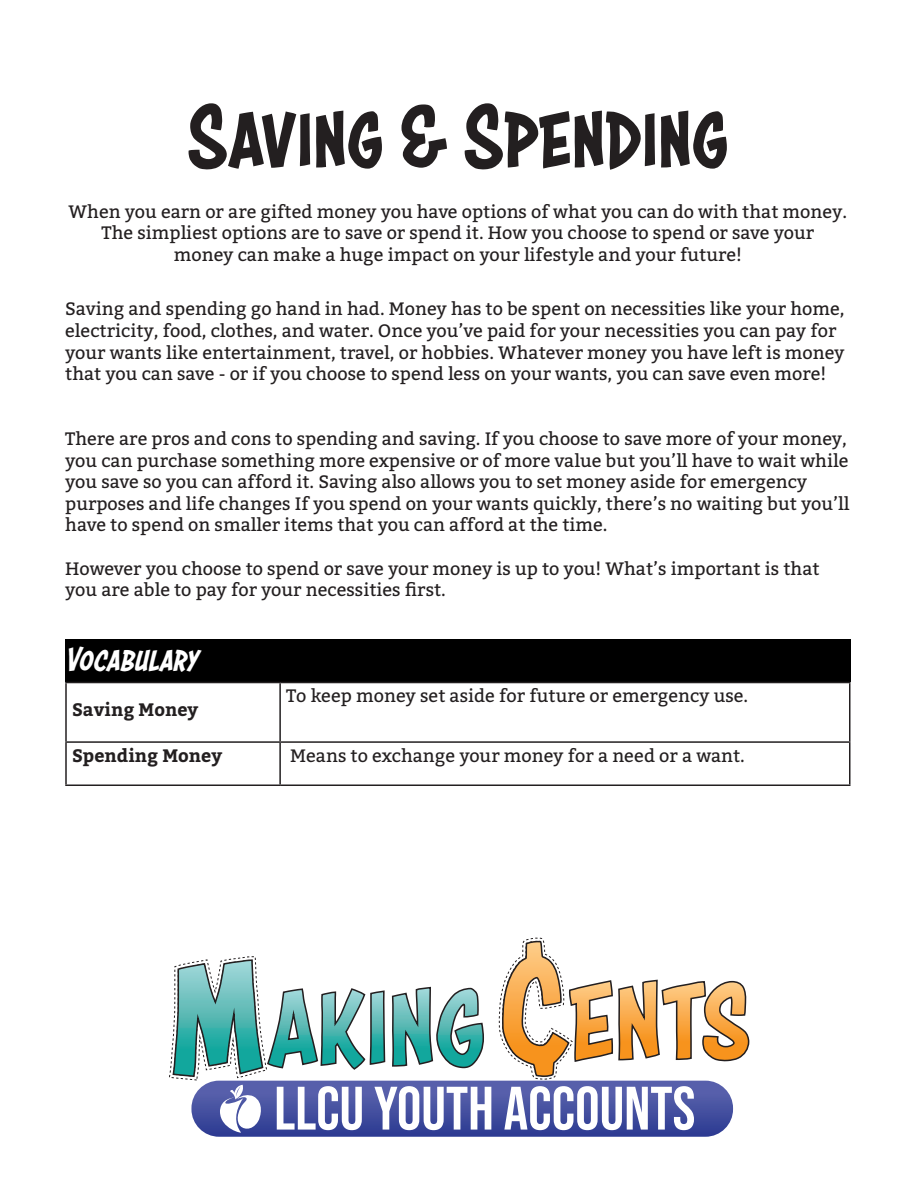
<style>
.page{position:relative;width:918px;height:1188px;background:#fff}
.page>*{position:absolute;margin:0;border:0;box-sizing:border-box;transform-origin:0 0}
.t1{font:94.5px "Astounder Squared BB";color:#231f20}
.t2{font:61.2px "Bebas Neue";color:#fff}
.t3{font:italic 36px "Astounder Squared BB";letter-spacing:-.01em;color:#fff}
.t4{font:18px/21.6px "Bitter";color:#231f20}
.t5{font:700 18px "Bitter";color:#231f20}
</style>
<div class="page">
<svg style="left:169px;top:938px;width:581px;height:199px"></svg>
<div style="left:65px;top:639px;width:785px;height:43px;background:#000"></div>
<hr style="left:65px;top:682px;width:215px;height:1px;background:#231f20">
<hr style="left:65px;top:683px;width:2px;height:58px;background:#231f20">
<hr style="left:280px;top:682px;width:570px;height:1px;background:#231f20">
<hr style="left:279px;top:683px;width:2px;height:58px;background:#231f20">
<hr style="left:849px;top:683px;width:1px;height:58px;background:#231f20">
<hr style="left:65px;top:741px;width:215px;height:2px;background:#231f20">
<hr style="left:65px;top:743px;width:2px;height:41px;background:#231f20">
<hr style="left:280px;top:741px;width:570px;height:2px;background:#231f20">
<hr style="left:279px;top:743px;width:2px;height:41px;background:#231f20">
<hr style="left:849px;top:743px;width:1px;height:41px;background:#231f20">
<hr style="left:65px;top:784px;width:215px;height:2px;background:#231f20">
<hr style="left:280px;top:784px;width:570px;height:2px;background:#231f20">
<p class="t1" style="left:187px;top:84px;width:543px">SAVING &amp; SPENDING</p>
<p class="t4" style="left:69px;top:201px;width:780px;text-align:center">When you earn or are gifted money you have options of what you can do with that money.<br>The simpliest options are to save or spend it. How you choose to spend or save your</p>
<p class="t4" style="left:174px;top:244px;width:570px">money can make a huge impact on your lifestyle and your future!</p>
<p class="t4" style="left:65px;top:298px;width:781px">Saving and spending go hand in had. Money has to be spent on necessities like your home, electricity, food, clothes, and water. Once you’ve paid for your necessities you can pay for your wants like entertainment, travel, or hobbies. Whatever money you have left is money that you can save - or if you choose to spend less on your wants, you can save even more!</p>
<p class="t4" style="left:65px;top:428px;width:786px">There are pros and cons to spending and saving. If you choose to save more of your money, you can purchase something more expensive or of more value but you’ll have to wait while you save so you can afford it. Saving also allows you to set money aside for emergency purposes and life changes If you spend on your wants quickly, there’s no waiting but you’ll have to spend on smaller items that you can afford at the time.</p>
<p class="t4" style="left:65px;top:558px;width:756px">However you choose to spend or save your money is up to you! What’s important is that you are able to pay for your necessities first.</p>
<p class="t3" style="left:65px;top:639px;width:135px">Vocabulary</p>
<p class="t5" style="left:72px;top:698px;width:128px">Saving Money</p>
<p class="t4" style="left:286px;top:685px;width:464px">To keep money set aside for future or emergency use.</p>
<p class="t5" style="left:72px;top:744px;width:152px">Spending Money</p>
<p class="t4" style="left:290px;top:745px;width:456px">Means to exchange your money for a need or a want.</p>
<p class="t2" style="left:274px;top:1074px;width:423px">LLCU YOUTH ACCOUNTS</p>
</div>
